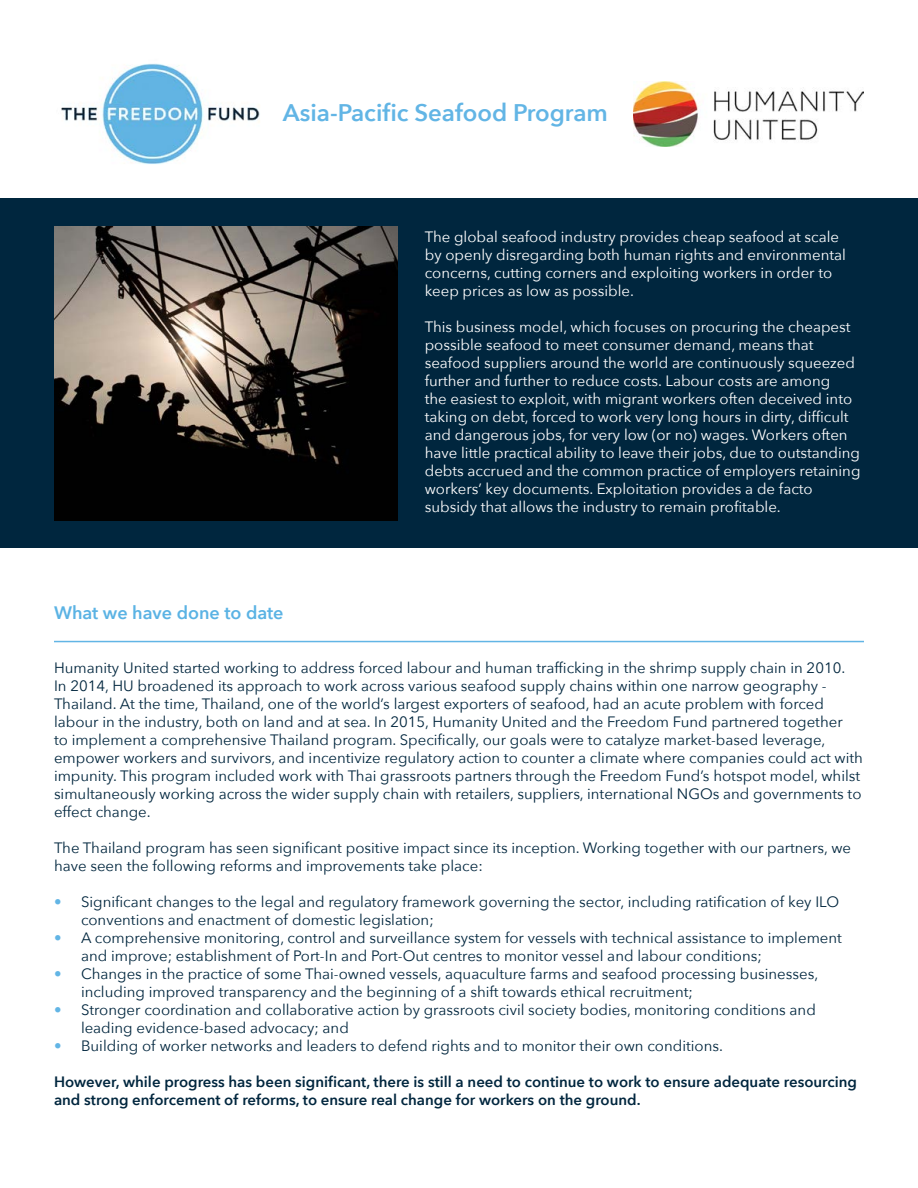
<style>
.page{position:relative;width:918px;height:1188px;background:#fff}
.page>*{position:absolute;margin:0;border:0;box-sizing:border-box;transform-origin:0 0}
.t1{font:600 24px "Avenir Next";color:#62b5e5}
.t2{font:600 18px "Avenir Next";color:#5bb3e4}
.t3{font:15px/18px "Avenir Next";color:#00263e}
.t4{font:15px/18px "Avenir Next";color:#fff}
.t5{font:600 15px/18px "Avenir Next";color:#00263e}
.s1{color:#62b5e5}
</style>
<div class="page">
<div style="left:0;top:198px;width:918px;height:349px;background:#00263e"></div>
<img style="left:54px;top:227px;width:344px;height:293px">
<hr style="left:54px;top:641px;width:810px;height:1px;background:#62b5e5">
<img style="left:61px;top:63px;width:199px;height:101px">
<img style="left:634px;top:82px;width:230px;height:65px">
<h1 class="t1" style="left:283px;top:92px;width:327px">Asia-Pacific Seafood Program</h1>
<p class="t2" style="left:54px;top:597px;width:231px">What we have done to date</p>
<p class="t4" style="left:425px;top:227px;width:423px">The global seafood industry provides cheap seafood at scale by openly disregarding both human rights and environmental concerns, cutting corners and exploiting workers in order to keep prices as low as possible.</p>
<p class="t4" style="left:425px;top:317px;width:437px">This business model, which focuses on procuring the cheapest possible seafood to meet consumer demand, means that seafood suppliers around the world are continuously squeezed further and further to reduce costs. Labour costs are among<br>the easiest to exploit, with migrant workers often deceived into taking on debt, forced to work very long hours in dirty, difficult and dangerous jobs, for very low (or no) wages. Workers often have little practical ability to leave their jobs, due to outstanding debts accrued and the common practice of employers retaining workers’ key documents. Exploitation provides a de facto subsidy that allows the industry to remain profitable.</p>
<p class="t3" style="left:54px;top:658px;width:811px">Humanity United started working to address forced labour and human trafficking in the shrimp supply chain in 2010.<br>In 2014, HU broadened its approach to work across various seafood supply chains within one narrow geography - Thailand. At the time, Thailand, one of the world’s largest exporters of seafood, had an acute problem with forced labour in the industry, both on land and at sea. In 2015, Humanity United and the Freedom Fund partnered together<br>to implement a comprehensive Thailand program. Specifically, our goals were to catalyze market-based leverage, empower workers and survivors, and incentivize regulatory action to counter a climate where companies could act with impunity. This program included work with Thai grassroots partners through the Freedom Fund’s hotspot model, whilst simultaneously working across the wider supply chain with retailers, suppliers, international NGOs and governments to effect change.</p>
<p class="t3" style="left:54px;top:838px;width:799px">The Thailand program has seen significant positive impact since its inception. Working together with our partners, we have seen the following reforms and improvements take place:</p>
<p class="t3" style="left:81px;top:892px;width:760px;text-indent:-27px"><span class="s1">•</span> Significant changes to the legal and regulatory framework governing the sector, including ratification of key ILO conventions and enactment of domestic legislation;</p>
<p class="t3" style="left:81px;top:928px;width:762px;text-indent:-27px"><span class="s1">•</span> A comprehensive monitoring, control and surveillance system for vessels with technical assistance to implement and improve; establishment of Port-In and Port-Out centres to monitor vessel and labour conditions;</p>
<p class="t3" style="left:81px;top:964px;width:739px;text-indent:-27px"><span class="s1">•</span> Changes in the practice of some Thai-owned vessels, aquaculture farms and seafood processing businesses, including improved transparency and the beginning of a shift towards ethical recruitment;</p>
<p class="t3" style="left:81px;top:1000px;width:736px;text-indent:-27px"><span class="s1">•</span> Stronger coordination and collaborative action by grassroots civil society bodies, monitoring conditions and leading evidence-based advocacy; and</p>
<p class="t3" style="left:54px;top:1036px;width:671px"><span class="s1">•</span> Building of worker networks and leaders to defend rights and to monitor their own conditions.</p>
<p class="t5" style="left:54px;top:1073px;width:805px">However, while progress has been significant, there is still a need to continue to work to ensure adequate resourcing and strong enforcement of reforms, to ensure real change for workers on the ground.</p>
</div>
